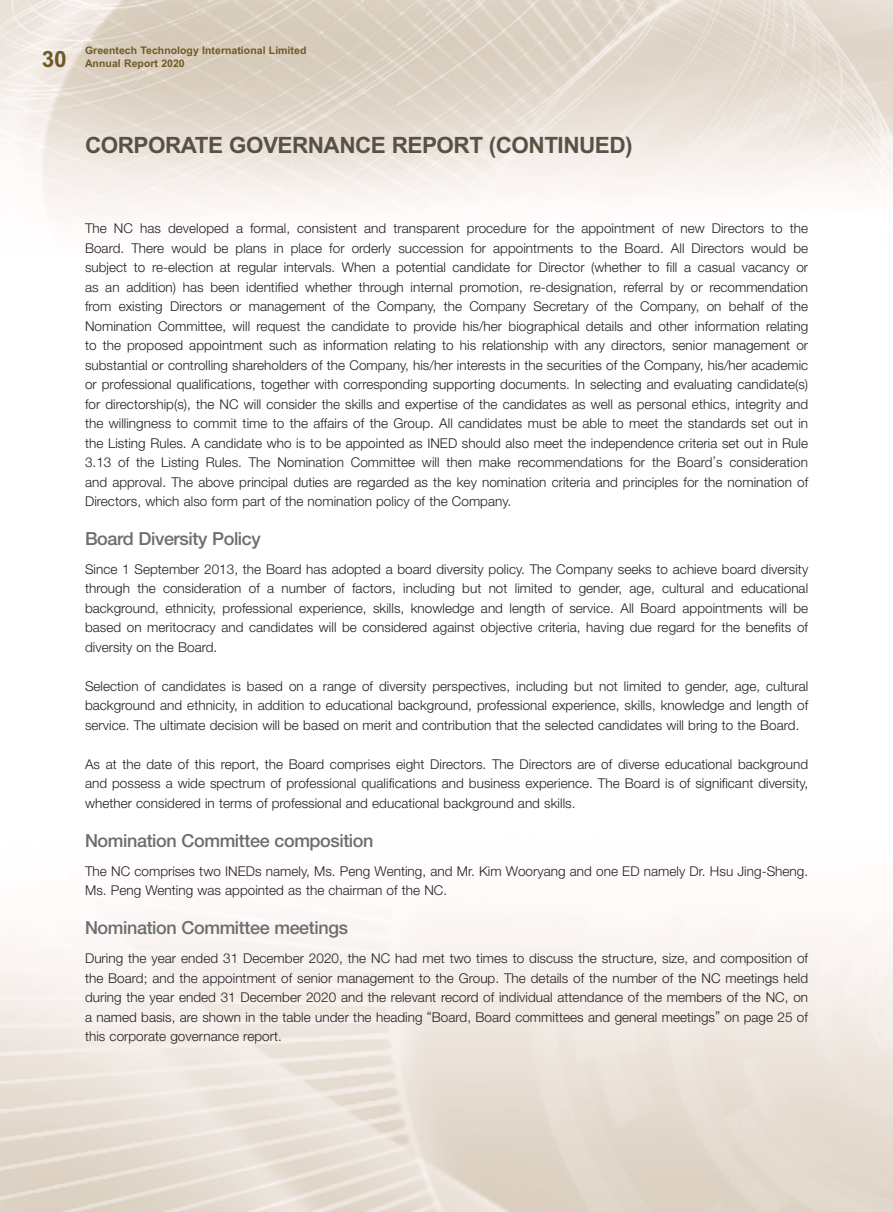
<style>
.page{position:relative;width:893px;height:1212px;background:#fff}
.page>*{position:absolute;margin:0;border:0;box-sizing:border-box;transform-origin:0 0}
.t1{font:700 22.5px "Arial MT Std";letter-spacing:-.02em;color:#575245}
.t2{font:700 22.5px "Arial MT Std";color:#6f5924}
.Heading_2{font:500 18px "Helvetica Neue LT Std";letter-spacing:-.02em;color:#6c6d70}
.Body_Text{font:300 13.5px/19.5px "Helvetica Neue LT Std";letter-spacing:.005em;color:#231f20;text-align:justify}
.t3{font:700 10.5px/12.8px "Arial MT Std";letter-spacing:.005em;color:#6f5924}
</style>
<div class="page">
<img style="left:0;top:0;width:893px;height:1212px">
<h1 class="t2" style="left:42px;top:46px;width:26px">30</h1>
<p class="t3" style="left:85px;top:44px;width:223px">Greentech Technology International Limited<br>Annual Report 2020</p>
<h1 class="t1" style="left:85px;top:132px;width:549px">CORPORATE GOVERNANCE REPORT (CONTINUED)</h1>
<p class="Body_Text" style="left:85px;top:218px;width:725px">The NC has developed a formal, consistent and transparent procedure for the appointment of new Directors to the Board. There would be plans in place for orderly succession for appointments to the Board. All Directors would be subject to re-election at regular intervals. When a potential candidate for Director (whether to fill a casual vacancy or as an addition) has been identified whether through internal promotion, re-designation, referral by or recommendation from existing Directors or management of the Company, the Company Secretary of the Company, on behalf of the Nomination Committee, will request the candidate to provide his/her biographical details and other information relating to the proposed appointment such as information relating to his relationship with any directors, senior management or substantial or controlling shareholders of the Company, his/her interests in the securities of the Company, his/her academic or professional qualifications, together with corresponding supporting documents. In selecting and evaluating candidate(s) for directorship(s), the NC will consider the skills and expertise of the candidates as well as personal ethics, integrity and the willingness to commit time to the affairs of the Group. All candidates must be able to meet the standards set out in the Listing Rules. A candidate who is to be appointed as INED should also meet the independence criteria set out in Rule 3.13 of the Listing Rules. The Nomination Committee will then make recommendations for the Board’s consideration and approval. The above principal duties are regarded as the key nomination criteria and principles for the nomination of Directors, which also form part of the nomination policy of the Company.</p>
<p class="Heading_2" style="left:85px;top:528px;width:177px">Board Diversity Policy</p>
<p class="Body_Text" style="left:85px;top:559px;width:725px">Since 1 September 2013, the Board has adopted a board diversity policy. The Company seeks to achieve board diversity through the consideration of a number of factors, including but not limited to gender, age, cultural and educational background, ethnicity, professional experience, skills, knowledge and length of service. All Board appointments will be based on meritocracy and candidates will be considered against objective criteria, having due regard for the benefits of diversity on the Board.</p>
<p class="Body_Text" style="left:85px;top:676px;width:725px">Selection of candidates is based on a range of diversity perspectives, including but not limited to gender, age, cultural background and ethnicity, in addition to educational background, professional experience, skills, knowledge and length of service. The ultimate decision will be based on merit and contribution that the selected candidates will bring to the Board.</p>
<p class="Body_Text" style="left:85px;top:754px;width:725px">As at the date of this report, the Board comprises eight Directors. The Directors are of diverse educational background and possess a wide spectrum of professional qualifications and business experience. The Board is of significant diversity, whether considered in terms of professional and educational background and skills.</p>
<p class="Heading_2" style="left:85px;top:830px;width:290px">Nomination Committee composition</p>
<p class="Body_Text" style="left:85px;top:861px;width:725px">The NC comprises two INEDs namely, Ms. Peng Wenting, and Mr. Kim Wooryang and one ED namely Dr. Hsu Jing-Sheng.<br>Ms. Peng Wenting was appointed as the chairman of the NC.</p>
<p class="Heading_2" style="left:85px;top:917px;width:264px">Nomination Committee meetings</p>
<p class="Body_Text" style="left:85px;top:948px;width:725px">During the year ended 31 December 2020, the NC had met two times to discuss the structure, size, and composition of the Board; and the appointment of senior management to the Group. The details of the number of the NC meetings held during the year ended 31 December 2020 and the relevant record of individual attendance of the members of the NC, on a named basis, are shown in the table under the heading “Board, Board committees and general meetings” on page 25 of this corporate governance report.</p>
</div>
